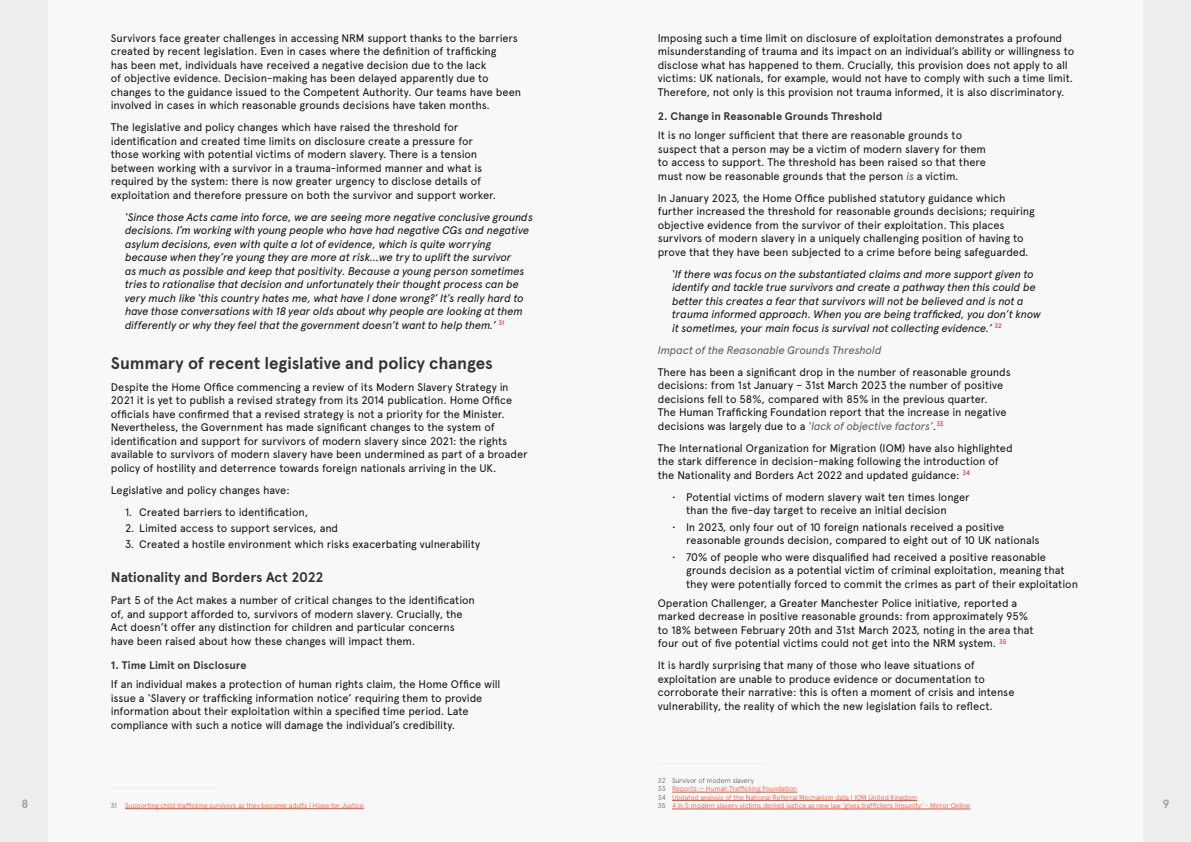
<style>
.page{position:relative;width:1191px;height:842px;background:#efeeee}
.page>*{position:absolute;margin:0;border:0;box-sizing:border-box;transform-origin:0 0}
.t1{font:700 17px "Apercu Pro";letter-spacing:-.005em;color:#343330}
.t2{font:700 14px "Apercu Pro";color:#343330}
.t3{font:700 12px "Apercu Pro";color:#a5a2a1}
.t4{font:11px/13.5px "Apercu Pro";letter-spacing:-.01em;color:#10120d}
.t5{font:italic 11px/13.5px "Apercu Pro";letter-spacing:-.015em;color:#10120d}
.t6{font:700 11px "Apercu Pro";color:#343330}
.t7{font:italic 11px "Apercu Pro";letter-spacing:-.015em;color:#5c5a57}
.t8{font:300 7px/8.4px "Apercu Pro";letter-spacing:-.015em;color:#e94f35}
.s1{font-style:italic;color:#5c5a57}
.s2{color:#575756}
</style>
<div class="page">
<div style="left:48px;top:0;width:1094px;height:842px;background:#f9f8f9"></div>
<hr style="left:658px;top:763px;width:107px;height:1px;background:#efeeee">
<hr style="left:672px;top:792px;width:125px;height:1px;background:#e94f35">
<hr style="left:672px;top:800px;width:245px;height:1px;background:#e94f35">
<hr style="left:672px;top:809px;width:298px;height:1px;background:#e94f35">
<hr style="left:125px;top:808px;width:239px;height:1px;background:#e94f35">
<hr style="left:111px;top:788px;width:107px;height:1px;background:#efeeee">
<p class="t4" style="left:111px;top:30px;width:412px">Survivors face greater challenges in accessing NRM support thanks to the barriers created by recent legislation. Even in cases where the definition of trafficking<br>has been met, individuals have received a negative decision due to the lack<br>of objective evidence. Decision-making has been delayed apparently due to changes to the guidance issued to the Competent Authority. Our teams have been involved in cases in which reasonable grounds decisions have taken months.</p>
<p class="t4" style="left:111px;top:120px;width:387px">The legislative and policy changes which have raised the threshold for identification and created time limits on disclosure create a pressure for those working with potential victims of modern slavery. There is a tension between working with a survivor in a trauma-informed manner and what is required by the system: there is now greater urgency to disclose details of exploitation and therefore pressure on both the survivor and support worker.</p>
<p class="t5" style="left:125px;top:209px;width:409px">‘Since those Acts came into force, we are seeing more negative conclusive grounds decisions. I’m working with young people who have had negative CGs and negative asylum decisions, even with quite a lot of evidence, which is quite worrying because when they’re young they are more at risk…we try to uplift the survivor<br>as much as possible and keep that positivity. Because a young person sometimes tries to rationalise that decision and unfortunately their thought process can be very much like ‘this country hates me, what have I done wrong?’ It’s really hard to have those conversations with 18 year olds about why people are looking at them differently or why they feel that the government doesn’t want to help them.’ <sup>31</sup></p>
<h1 class="t1" style="left:111px;top:350px;width:383px">Summary of recent legislative and policy changes</h1>
<p class="t4" style="left:111px;top:379px;width:418px">Despite the Home Office commencing a review of its Modern Slavery Strategy in 2021 it is yet to publish a revised strategy from its 2014 publication. Home Office officials have confirmed that a revised strategy is not a priority for the Minister.<br>Nevertheless, the Government has made significant changes to the system of identification and support for survivors of modern slavery since 2021: the rights available to survivors of modern slavery have been undermined as part of a broader policy of hostility and deterrence towards foreign nationals arriving in the UK.</p>
<p class="t4" style="left:111px;top:482px;width:180px">Legislative and policy changes have:</p>
<p class="t4" style="left:125px;top:504px;width:185px">1. Created barriers to identification,</p>
<p class="t4" style="left:125px;top:521px;width:215px">2. Limited access to support services, and</p>
<p class="t4" style="left:125px;top:537px;width:356px">3. Created a hostile environment which risks exacerbating vulnerability</p>
<p class="t2" style="left:111px;top:567px;width:214px">Nationality and Borders Act 2022</p>
<p class="t4" style="left:111px;top:593px;width:365px">Part 5 of the Act makes a number of critical changes to the identification of, and support afforded to, survivors of modern slavery. Crucially, the Act doesn’t offer any distinction for children and particular concerns have been raised about how these changes will impact them.</p>
<p class="t6" style="left:111px;top:657px;width:137px">1. Time Limit on Disclosure</p>
<p class="t4" style="left:111px;top:677px;width:391px">If an individual makes a protection of human rights claim, the Home Office will issue a ‘Slavery or trafficking information notice’ requiring them to provide information about their exploitation within a specified time period. Late compliance with such a notice will damage the individual’s credibility.</p>
<p class="t4" style="left:658px;top:30px;width:418px">Imposing such a time limit on disclosure of exploitation demonstrates a profound misunderstanding of trauma and its impact on an individual’s ability or willingness to disclose what has happened to them. Crucially, this provision does not apply to all victims: UK nationals, for example, would not have to comply with such a time limit.<br>Therefore, not only is this provision not trauma informed, it is also discriminatory.</p>
<p class="t6" style="left:658px;top:108px;width:226px">2. Change in Reasonable Grounds Threshold</p>
<p class="t4" style="left:658px;top:128px;width:330px">It is no longer sufficient that there are reasonable grounds to suspect that a person may be a victim of modern slavery for them to access to support. The threshold has been raised so that there must now be reasonable grounds that the person <span class="s1">is</span> a victim.</p>
<p class="t4" style="left:658px;top:190px;width:378px">In January 2023, the Home Office published statutory guidance which further increased the threshold for reasonable grounds decisions; requiring objective evidence from the survivor of their exploitation. This places survivors of modern slavery in a uniquely challenging position of having to prove that they have been subjected to a crime before being safeguarded.</p>
<p class="t5" style="left:672px;top:266px;width:370px">‘If there was focus on the substantiated claims and more support given to identify and tackle true survivors and create a pathway then this could be better this creates a fear that survivors will not be believed and is not a trauma informed approach. When you are being trafficked, you don’t know it sometimes, your main focus is survival not collecting evidence.’ <sup>32</sup></p>
<p class="t7" style="left:658px;top:342px;width:225px">Impact of the Reasonable Grounds Threshold</p>
<p class="t4" style="left:658px;top:364px;width:354px">There has been a significant drop in the number of reasonable grounds decisions: from 1st January – 31st March 2023 the number of positive decisions fell to 58%, compared with 85% in the previous quarter.<br>The Human Trafficking Foundation report that the increase in negative decisions was largely due to a <span class="s1">‘lack of objective factors’</span>.<sup>33</sup></p>
<p class="t4" style="left:658px;top:441px;width:356px">The International Organization for Migration (IOM) have also highlighted the stark difference in decision-making following the introduction of the Nationality and Borders Act 2022 and updated guidance: <sup>34</sup></p>
<p class="t4" style="left:686px;top:490px;width:285px;text-indent:-14px">• Potential victims of modern slavery wait ten times longer than the five-day target to receive an initial decision</p>
<p class="t4" style="left:686px;top:519px;width:355px;text-indent:-14px">• In 2023, only four out of 10 foreign nationals received a positive reasonable grounds decision, compared to eight out of 10 UK nationals</p>
<p class="t4" style="left:686px;top:549px;width:393px;text-indent:-14px">• 70% of people who were disqualified had received a positive reasonable grounds decision as a potential victim of criminal exploitation, meaning that they were potentially forced to commit the crimes as part of their exploitation</p>
<p class="t4" style="left:658px;top:595px;width:377px">Operation Challenger, a Greater Manchester Police initiative, reported a marked decrease in positive reasonable grounds: from approximately 95% to 18% between February 20th and 31st March 2023, noting in the area that four out of five potential victims could not get into the NRM system. <sup>35</sup></p>
<p class="t4" style="left:658px;top:658px;width:358px">It is hardly surprising that many of those who leave situations of exploitation are unable to produce evidence or documentation to corroborate their narrative: this is often a moment of crisis and intense vulnerability, the reality of which the new legislation fails to reflect.</p>
<p class="t8" style="left:658px;top:776px;width:261px"><span class="s2">32 Survivor of modern slavery<br>33</span> Reports — Human Trafficking Foundation<br><span class="s2">34</span> Updated analysis of the National Referral Mechanism data | IOM United Kingdom</p>
<p class="t3" style="left:21px;top:795px;width:9px">8</p>
<p class="t3" style="left:1162px;top:795px;width:9px">9</p>
<p class="t8" style="left:111px;top:801px;width:254px"><span class="s2">31</span> Supporting child trafficking survivors as they become adults | Hope for Justice</p>
<p class="t8" style="left:658px;top:801px;width:314px"><span class="s2">35</span> 4 in 5 modern slavery victims denied justice as new law ‘gives traffickers impunity’ - Mirror Online</p>
</div>
